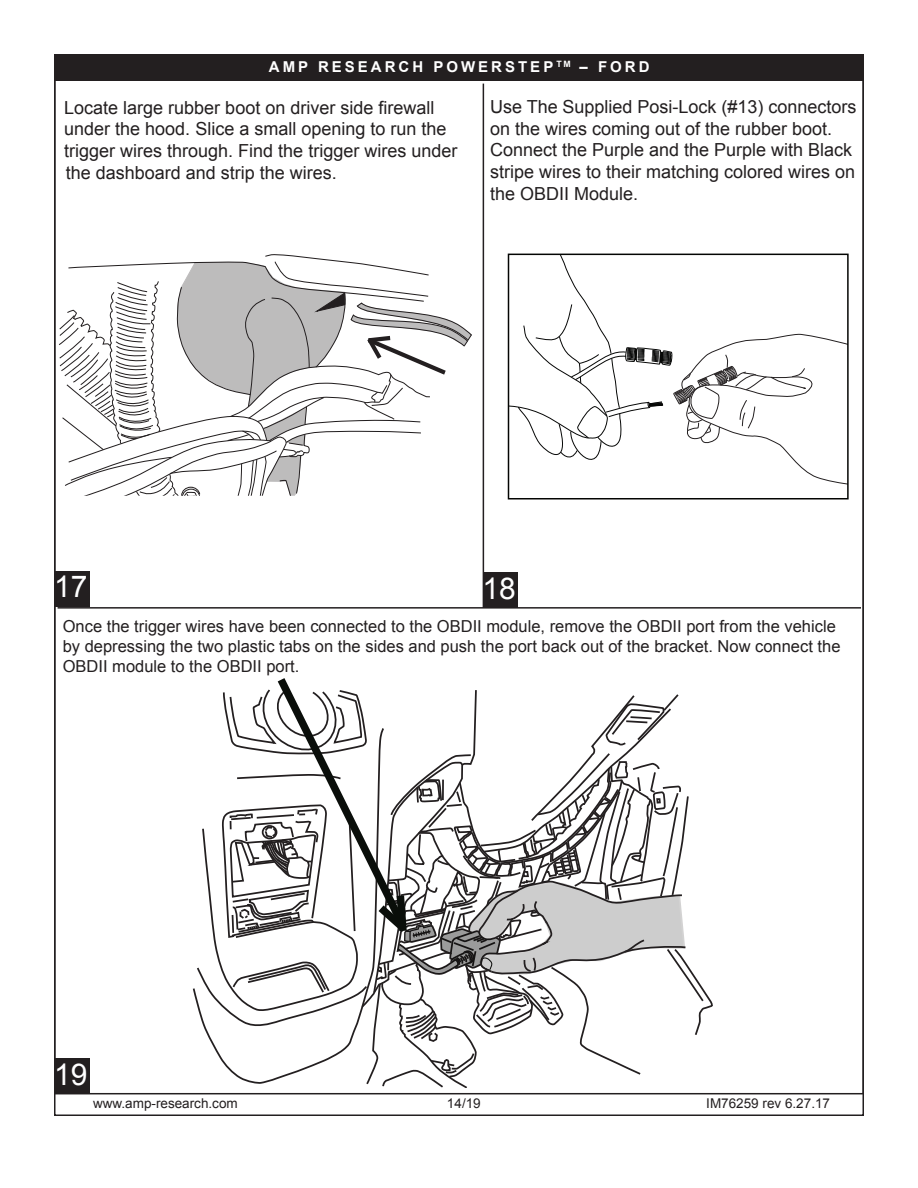
<style>
.page{position:relative;width:918px;height:1188px;background:#fff}
.page>*{position:absolute;margin:0;border:0;box-sizing:border-box;transform-origin:0 0}
.t1{font:30px "Arial";color:#fff}
.t2{font:18px/21.6px "Arial";color:#231f20}
.t3{font:16.5px/19.8px "Arial";color:#231f20}
.t4{font:700 15px "Arial";letter-spacing:.2em;color:#fff}
.t5{font:13.5px "Arial";color:#231f20}
</style>
<div class="page">
<div style="left:54px;top:55px;width:809px;height:26px;background:#231f20"></div>
<div style="left:484px;top:572px;width:34px;height:36px;background:#231f20"></div>
<div style="left:55px;top:1058px;width:35px;height:36px;background:#231f20"></div>
<svg style="left:59px;top:254px;width:413px;height:242px"></svg>
<svg style="left:196px;top:678px;width:517px;height:409px"></svg>
<hr style="left:58px;top:607px;width:803px;height:2px;background:#231f20">
<svg style="left:511px;top:257px;width:335px;height:228px"></svg>
<div style="left:508px;top:254px;width:341px;height:246px;border:2px solid #040503"></div>
<hr style="left:483px;top:84px;width:1px;height:524px;background:#231f20">
<div style="left:54px;top:54px;width:810px;height:27px;border:2px solid #231f20"></div>
<div style="left:55px;top:571px;width:34px;height:36px;background:#231f20"></div>
<p class="t4" style="left:269px;top:57px;width:382px">AMP RESEARCH POWERSTEP <sup>TM</sup> – FORD</p>
<p class="t2" style="left:490px;top:96px;width:368px">Use The Supplied Posi-Lock (#1 3) connectors on the wires coming out of the rubber boot.<br>Connect the Purple and the Purple with Black stripe wires to their matching colored wires on the OBDII Module.</p>
<p class="t2" style="left:64px;top:97px;width:395px">Locate large rubber boot on driver side firewall under the hood. Slice a small opening to run the trigger wires through. Find the trigger wires under the dashboard and strip the wires.</p>
<h1 class="t1" style="left:54px;top:567px;width:35px">1 7</h1>
<h1 class="t1" style="left:483px;top:569px;width:35px">1 8</h1>
<p class="t3" style="left:63px;top:617px;width:779px">Once the trigger wires have been connected to the OBDII module, remove the OBDII port from the vehicle by depressing the two plastic tabs on the sides and push the port back out of the bracket. Now connect the<br>OBDII module to the OBDII port.</p>
<h1 class="t1" style="left:54px;top:1055px;width:35px">1 9</h1>
<p class="t5" style="left:93px;top:1094px;width:146px">www.amp-research.com</p>
<p class="t5" style="left:447px;top:1095px;width:35px">14/19</p>
<p class="t5" style="left:706px;top:1095px;width:125px">IM76259 rev 6.27.1 7</p>
</div>
